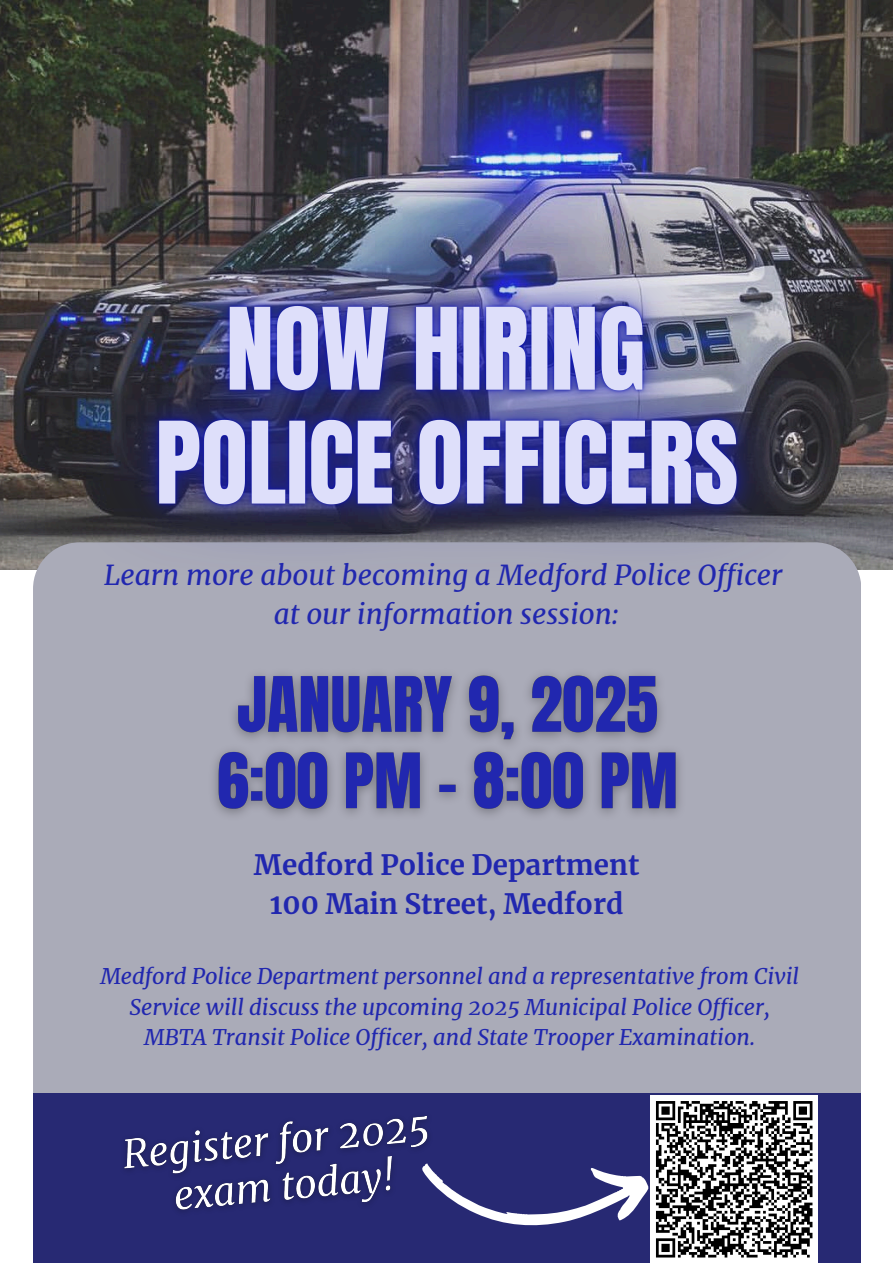
<style>
.page{position:relative;width:893px;height:1263px;background:#fff}
.page>*{position:absolute;margin:0;border:0;box-sizing:border-box;transform-origin:0 0}
.t1{font:italic 27.75px/38.8px "Merriweather";color:#2127af;text-align:center}
.t2{font:700 27.75px/38.8px "Merriweather";color:#2127af;text-align:center}
.t3{font:italic 21.75px/30.4px "Merriweather";color:#2127af;text-align:center}
</style>
<div class="page">
<img style="left:0;top:0;width:893px;height:569px">
<div style="left:33px;top:542px;width:828px;height:686px;background:#aaabb8;border-radius:46px"></div>
<div style="left:34px;top:1093px;width:826px;height:170px;background:#272973"></div>
<div style="left:650px;top:1095px;width:168px;height:168px;background:#fff"></div>
<svg style="left:445px;top:1101px;width:368px;height:157px"></svg>
<img style="left:33px;top:159px;width:827px;height:427px">
<img style="left:214px;top:674px;width:466px;height:141px">
<img style="left:124px;top:1116px;width:321px;height:96px">
<p class="t1" style="left:104px;top:556px;width:680px">Learn more about becoming a Medford Police Officer at our information session:</p>
<h4 class="t2" style="left:254px;top:846px;width:387px">Medford Police Department<br>100 Main Street, Medford</h4>
<h5 class="t3" style="left:100px;top:961px;width:700px">Medford Police Department personnel and a representative from Civil<br>Service will discuss the upcoming 2025 Municipal Police Officer,<br>MBTA Transit Police Officer, and State Trooper Examination.</h5>
</div>
